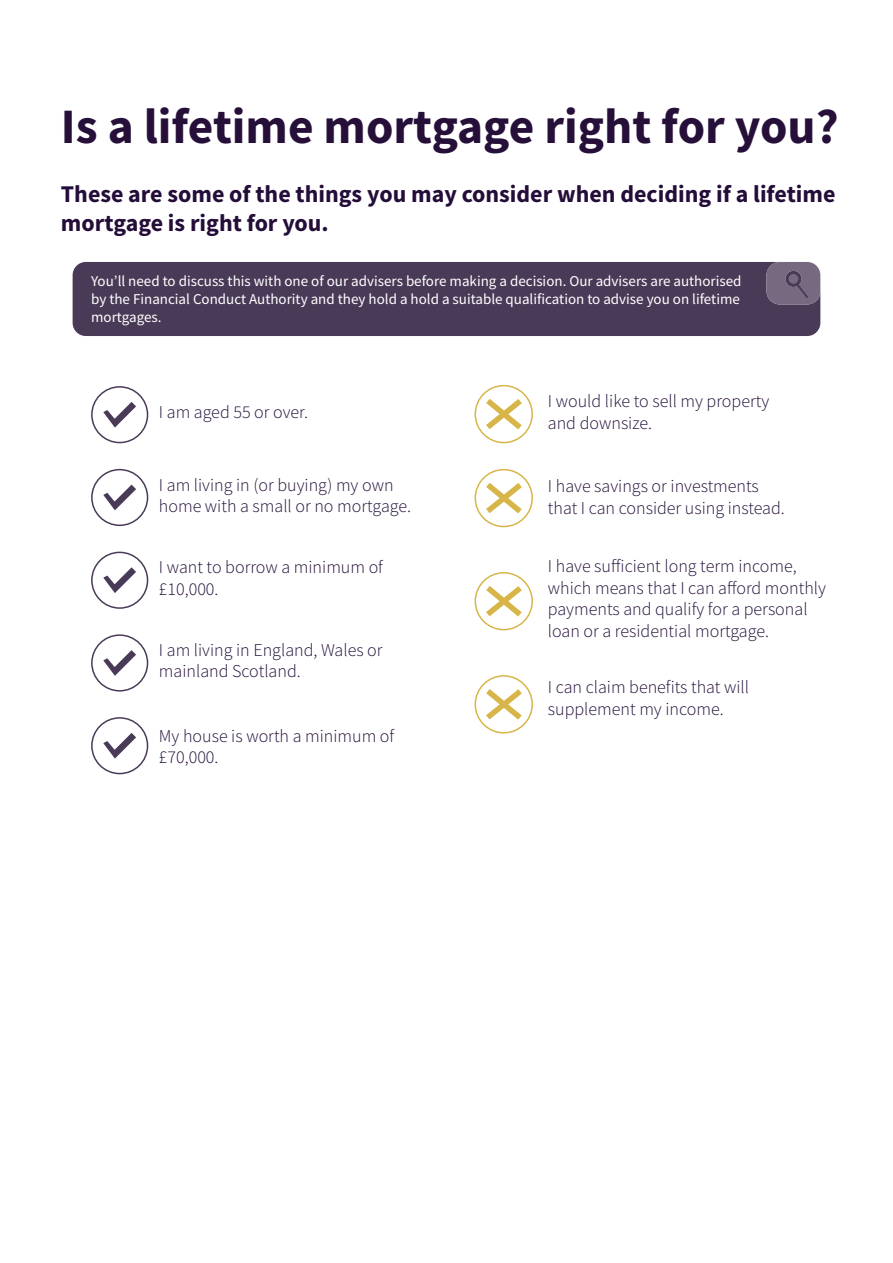
<style>
.page{position:relative;width:893px;height:1263px;background:#fff}
.page>*{position:absolute;margin:0;border:0;box-sizing:border-box;transform-origin:0 0}
.t1{font:700 49.5px "Source Sans Pro";color:#26103a}
.t2{font:700 24px/28.8px "Source Sans Pro";color:#240e39}
.t3{font:300 18px/21.6px "Source Sans Pro";color:#240e39}
.t4{font:15px/18px "Source Sans Pro";color:#fff;text-align:justify}
</style>
<div class="page">
<div style="left:73px;top:262px;width:747px;height:74px;background:#493a57"></div>
<svg style="left:766px;top:262px;width:54px;height:42px"></svg>
<svg style="left:785px;top:271px;width:16px;height:16px"></svg>
<div style="left:789px;top:274px;width:9px;height:10px;background:#766980;border-radius:50%"></div>
<div style="left:91px;top:469px;width:57px;height:57px;border:2px solid #493a57;border-radius:50%"></div>
<svg style="left:103px;top:485px;width:33px;height:25px"></svg>
<div style="left:91px;top:552px;width:57px;height:57px;border:2px solid #493a57;border-radius:50%"></div>
<svg style="left:103px;top:567px;width:33px;height:26px"></svg>
<div style="left:91px;top:634px;width:57px;height:57px;border:2px solid #493a57;border-radius:50%"></div>
<svg style="left:103px;top:650px;width:33px;height:26px"></svg>
<div style="left:91px;top:717px;width:57px;height:57px;border:2px solid #493a57;border-radius:50%"></div>
<svg style="left:103px;top:733px;width:33px;height:26px"></svg>
<div style="left:91px;top:386px;width:57px;height:57px;border:2px solid #493a57;border-radius:50%"></div>
<svg style="left:103px;top:402px;width:33px;height:26px"></svg>
<div style="left:475px;top:385px;width:58px;height:58px;border:2px solid #d7b549;border-radius:50%"></div>
<svg style="left:486px;top:399px;width:36px;height:30px"></svg>
<div style="left:475px;top:469px;width:58px;height:58px;border:2px solid #d7b549;border-radius:50%"></div>
<svg style="left:486px;top:483px;width:36px;height:30px"></svg>
<div style="left:475px;top:572px;width:58px;height:58px;border:2px solid #d7b549;border-radius:50%"></div>
<svg style="left:486px;top:586px;width:36px;height:30px"></svg>
<div style="left:475px;top:675px;width:58px;height:58px;border:2px solid #d7b549;border-radius:50%"></div>
<svg style="left:486px;top:689px;width:36px;height:31px"></svg>
<p class="t1" style="left:61px;top:93px;width:779px">Is a lifetime mortgage right for you?</p>
<p class="t2" style="left:61px;top:179px;width:776px">These are some of the things you may consider when deciding if a lifetime mortgage is right for you.</p>
<p class="t4" style="left:91px;top:272px;width:652px">You’ll need to discuss this with one of our advisers before making a decision. Our advisers are authorised by the Financial Conduct Authority and they hold a hold a suitable qualification to advise you on lifetime mortgages.</p>
<p class="t3" style="left:159px;top:401px;width:151px">I am aged 55 or over.</p>
<p class="t3" style="left:159px;top:474px;width:254px">I am living in (or buying) my own home with a small or no mortgage.</p>
<p class="t3" style="left:159px;top:556px;width:226px">I want to borrow a minimum of £10,000.</p>
<p class="t3" style="left:159px;top:639px;width:225px">I am living in England, Wales or mainland Scotland.</p>
<p class="t3" style="left:159px;top:725px;width:237px">My house is worth a minimum of £70,000.</p>
<p class="t3" style="left:548px;top:391px;width:223px">I would like to sell my property and downsize.</p>
<p class="t3" style="left:548px;top:475px;width:238px">I have savings or investments that I can consider using instead.</p>
<p class="t3" style="left:548px;top:555px;width:280px">I have sufficient long term income, which means that I can afford monthly payments and qualify for a personal loan or a residential mortgage.</p>
<p class="t3" style="left:548px;top:676px;width:203px">I can claim benefits that will</p>
<p class="t3" style="left:548px;top:698px;width:177px">supplement my income.</p>
</div>
